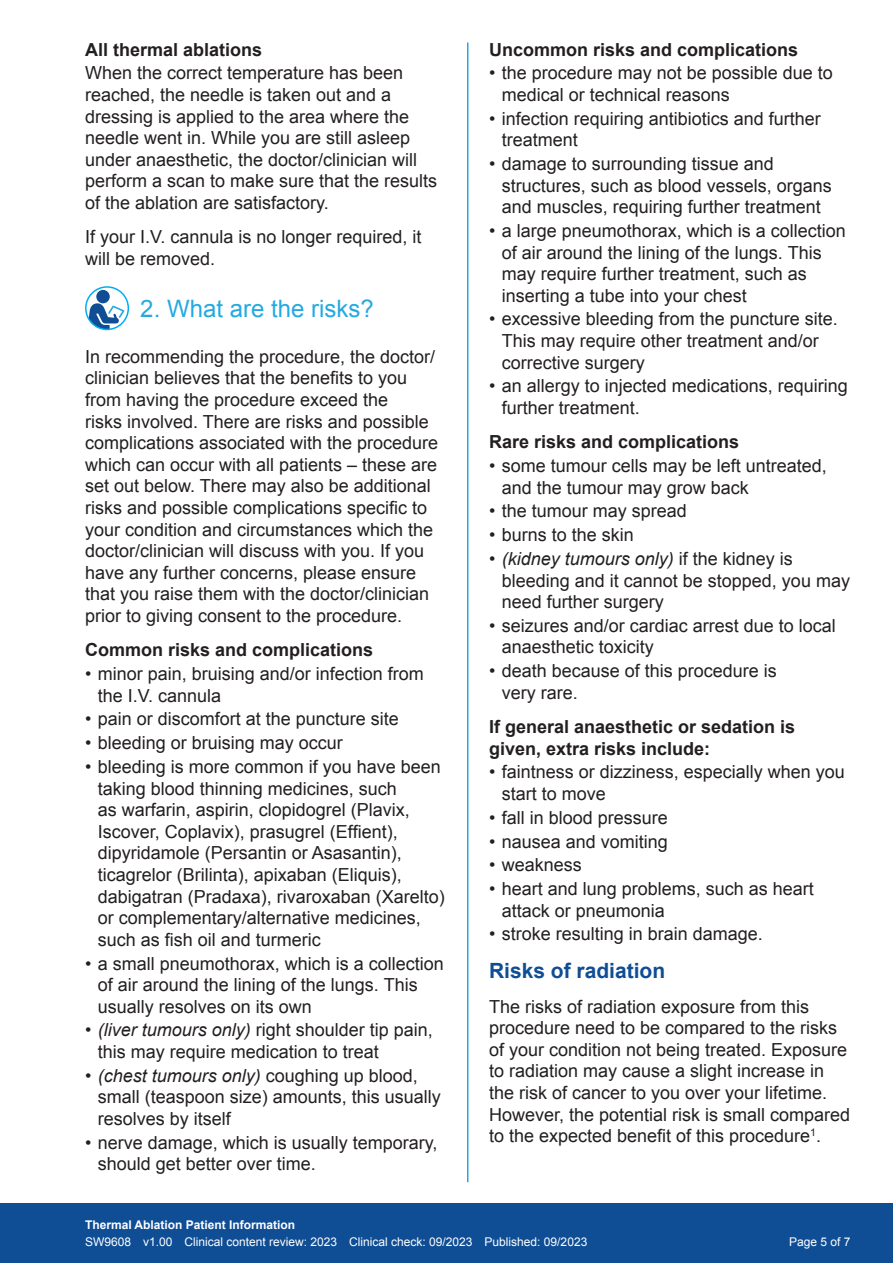
<style>
.page{position:relative;width:893px;height:1263px;background:#fff}
.page>*{position:absolute;margin:0;border:0;box-sizing:border-box;transform-origin:0 0}
.t1{font:24px "Arial";color:#24aae1}
.t2{font:700 21px "Arial";color:#0f4d95}
.t3{font:18px/21.6px "Arial";color:#231f20}
.t4{font:700 18px/21.6px "Arial";color:#231f20}
.t5{font:12px "Arial";color:#fff}
.t6{font:700 12px "Arial";color:#fff}
.s1{font-style:italic}
</style>
<div class="page">
<div style="left:0;top:1203px;width:893px;height:60px;background:#0f4d95"></div>
<hr style="left:467px;top:43px;width:1px;height:1139px;background:#24aae1">
<svg style="left:86px;top:287px;width:42px;height:42px"></svg>
<div style="left:96px;top:290px;width:14px;height:13px;background:#0f4d95;border-radius:50%"></div>
<svg style="left:87px;top:303px;width:37px;height:26px"></svg>
<div style="left:85px;top:286px;width:44px;height:44px;border:2px solid #00aeef;border-radius:50%"></div>
<p class="t4" style="left:85px;top:39px;width:179px">All thermal ablations</p>
<p class="t3" style="left:85px;top:62px;width:354px">When the correct temperature has been reached, the needle is taken out and a dressing is applied to the area where the needle went in. While you are still asleep under anaesthetic, the doctor/clinician will perform a scan to make sure that the results of the ablation are satisfactory.</p>
<p class="t3" style="left:85px;top:226px;width:338px">If your I.V. cannula is no longer required, it will be removed.</p>
<h1 class="t1" style="left:140px;top:293px;width:235px">2. What are the risks?</h1>
<p class="t3" style="left:85px;top:346px;width:355px">In recommending the procedure, the doctor/ clinician believes that the benefits to you from having the procedure exceed the<br>risks involved. There are risks and possible complications associated with the procedure which can occur with all patients – these are set out below. There may also be additional risks and possible complications specific to your condition and circumstances which the doctor/clinician will discuss with you. If you have any further concerns, please ensure that you raise them with the doctor/clinician prior to giving consent to the procedure.</p>
<p class="t4" style="left:85px;top:640px;width:290px">Common risks and complications</p>
<p class="t3" style="left:98px;top:663px;width:328px;text-indent:-13px">• minor pain, bruising and/or infection from the I.V. cannula</p>
<p class="t3" style="left:85px;top:708px;width:315px">• pain or discomfort at the puncture site</p>
<p class="t3" style="left:85px;top:732px;width:259px">• bleeding or bruising may occur</p>
<p class="t3" style="left:98px;top:756px;width:349px;text-indent:-13px">• bleeding is more common if you have been taking blood thinning medicines, such<br>as warfarin, aspirin, clopidogrel (Plavix, Iscover, Coplavix), prasugrel (Effient), dipyridamole (Persantin or Asasantin), ticagrelor (Brilinta), apixaban (Eliquis), dabigatran (Pradaxa), rivaroxaban (Xarelto) or complementary/alternative medicines, such as fish oil and turmeric</p>
<p class="t3" style="left:98px;top:952px;width:348px;text-indent:-13px">• a small pneumothorax, which is a collection of air around the lining of the lungs. This usually resolves on its own</p>
<p class="t3" style="left:98px;top:1019px;width:337px;text-indent:-13px"><span class="s1">• (liver tumours only)</span> right shoulder tip pain, this may require medication to treat</p>
<p class="t3" style="left:98px;top:1065px;width:345px;text-indent:-13px"><span class="s1">• (chest tumours only)</span> coughing up blood, small (teaspoon size) amounts, this usually resolves by itself</p>
<p class="t3" style="left:98px;top:1132px;width:341px;text-indent:-13px">• nerve damage, which is usually temporary, should get better over time.</p>
<p class="t4" style="left:489px;top:39px;width:311px">Uncommon risks and complications</p>
<p class="t3" style="left:502px;top:62px;width:333px;text-indent:-13px">• the procedure may not be possible due to medical or technical reasons</p>
<p class="t3" style="left:502px;top:108px;width:321px;text-indent:-13px">• infection requiring antibiotics and further treatment</p>
<p class="t3" style="left:502px;top:153px;width:332px;text-indent:-13px">• damage to surrounding tissue and structures, such as blood vessels, organs and muscles, requiring further treatment</p>
<p class="t3" style="left:502px;top:220px;width:346px;text-indent:-13px">• a large pneumothorax, which is a collection of air around the lining of the lungs. This may require further treatment, such as inserting a tube into your chest</p>
<p class="t3" style="left:502px;top:309px;width:338px;text-indent:-13px">• excessive bleeding from the puncture site.<br>This may require other treatment and/or corrective surgery</p>
<p class="t3" style="left:502px;top:375px;width:348px;text-indent:-13px">• an allergy to injected medications, requiring further treatment.</p>
<p class="t4" style="left:489px;top:432px;width:252px">Rare risks and complications</p>
<p class="t3" style="left:502px;top:455px;width:327px;text-indent:-13px">• some tumour cells may be left untreated, and the tumour may grow back</p>
<p class="t3" style="left:489px;top:500px;width:199px">• the tumour may spread</p>
<p class="t3" style="left:489px;top:524px;width:146px">• burns to the skin</p>
<p class="t3" style="left:502px;top:548px;width:350px;text-indent:-13px"><span class="s1">• (kidney tumours only)</span> if the kidney is bleeding and it cannot be stopped, you may need further surgery</p>
<p class="t3" style="left:502px;top:615px;width:336px;text-indent:-13px">• seizures and/or cardiac arrest due to local anaesthetic toxicity</p>
<p class="t3" style="left:502px;top:660px;width:277px;text-indent:-13px">• death because of this procedure is very rare.</p>
<p class="t4" style="left:489px;top:717px;width:308px">If general anaesthetic or sedation is given, extra risks include:</p>
<p class="t3" style="left:502px;top:761px;width:345px;text-indent:-13px">• faintness or dizziness, especially when you start to move</p>
<p class="t3" style="left:489px;top:807px;width:180px">• fall in blood pressure</p>
<p class="t3" style="left:489px;top:830px;width:180px">• nausea and vomiting</p>
<p class="t3" style="left:489px;top:854px;width:94px">• weakness</p>
<p class="t3" style="left:502px;top:878px;width:314px;text-indent:-13px">• heart and lung problems, such as heart attack or pneumonia</p>
<p class="t3" style="left:489px;top:923px;width:275px">• stroke resulting in brain damage.</p>
<p class="t2" style="left:489px;top:957px;width:178px">Risks of radiation</p>
<p class="t3" style="left:489px;top:996px;width:363px">The risks of radiation exposure from this procedure need to be compared to the risks of your condition not being treated. Exposure to radiation may cause a slight increase in the risk of cancer to you over your lifetime.<br>However, the potential risk is small compared to the expected benefit of this procedure<sup>1</sup>.</p>
<p class="t6" style="left:85px;top:1217px;width:212px">Thermal Ablation Patient Information</p>
<p class="t5" style="left:85px;top:1234px;width:504px">SW9608 v1.00 Clinical content review: 2023 Clinical check: 09/2023 Published: 09/2023</p>
<p class="t5" style="left:789px;top:1234px;width:63px">Page 5 of 7</p>
</div>
